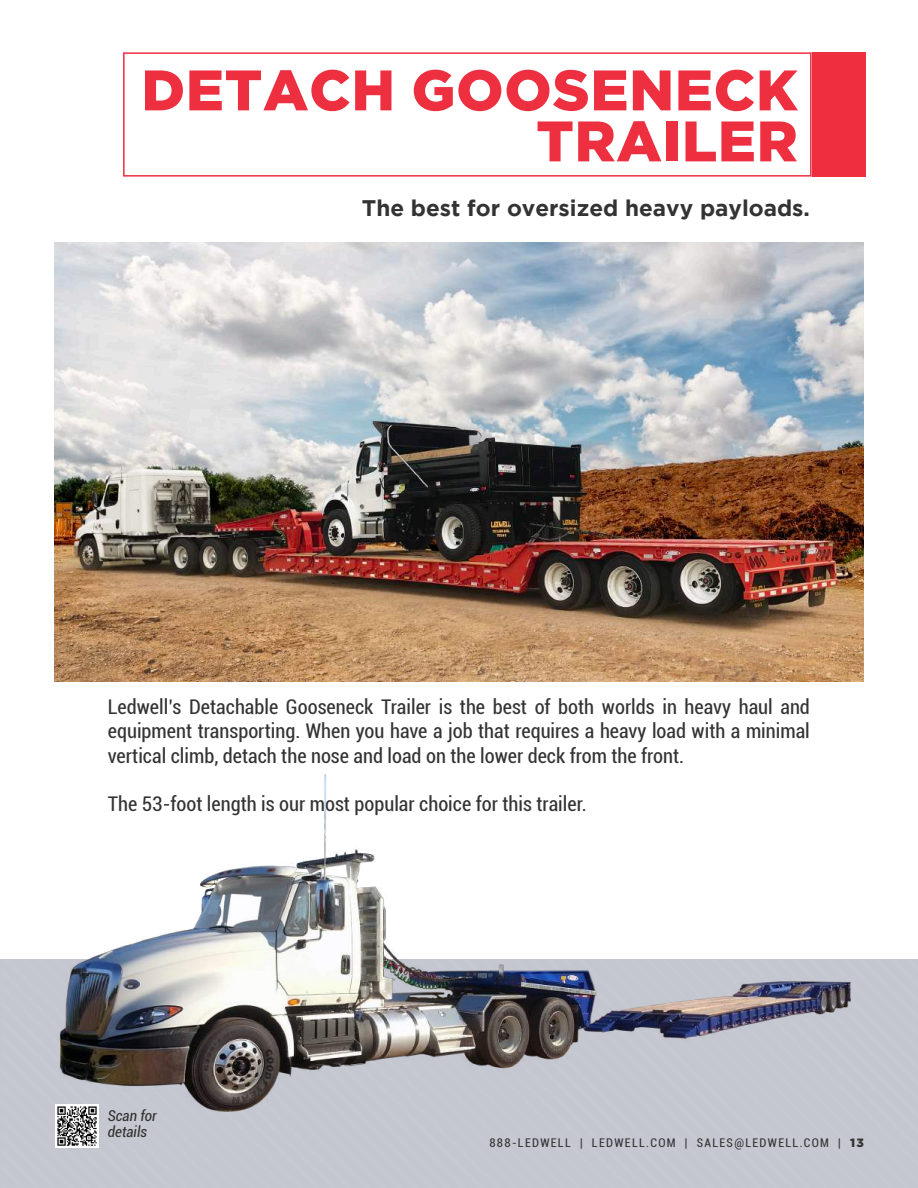
<style>
.page{position:relative;width:918px;height:1188px;background:#fff}
.page>*{position:absolute;margin:0;border:0;box-sizing:border-box;transform-origin:0 0}
.t1{font:900 57px/51px "Gotham";letter-spacing:.015em;color:#ee2f40;text-align:right}
.t2{font:700 22.5px "Gotham";color:#323332}
.t3{font:condensed 20.25px/24.3px "Roboto";color:#343333;text-align:justify}
.t4{font:italic condensed 15px/16.5px "Roboto";color:#323332}
.t5{font:condensed 12px "Roboto";letter-spacing:.11em;color:#333}
.s1{font-family:"Gotham";font-weight:900;font-stretch:normal}
</style>
<div class="page">
<img style="left:0;top:52px;width:918px;height:1136px">
<h1 class="t1" style="left:141px;top:63px;width:658px">DETACH GOOSENECK<br>TRAILER</h1>
<p class="t2" style="left:362px;top:195px;width:450px">The best for oversized heavy payloads.</p>
<p class="t3" style="left:108px;top:694px;width:704px">Ledwell’s Detachable Gooseneck Trailer is the best of both worlds in heavy haul and equipment transporting. When you have a job that requires a heavy load with a minimal vertical climb, detach the nose and load on the lower deck from the front.</p>
<p class="t3" style="left:108px;top:791px;width:480px">The 53-foot length is our most popular choice for this trailer.</p>
<p class="t4" style="left:108px;top:1107px;width:50px">Scan for details</p>
<p class="t5" style="left:489px;top:1134px;width:376px">888-LEDWELL | LEDWELL.COM | SALES@LEDWELL.COM | <span class="s1">13</span></p>
</div>
